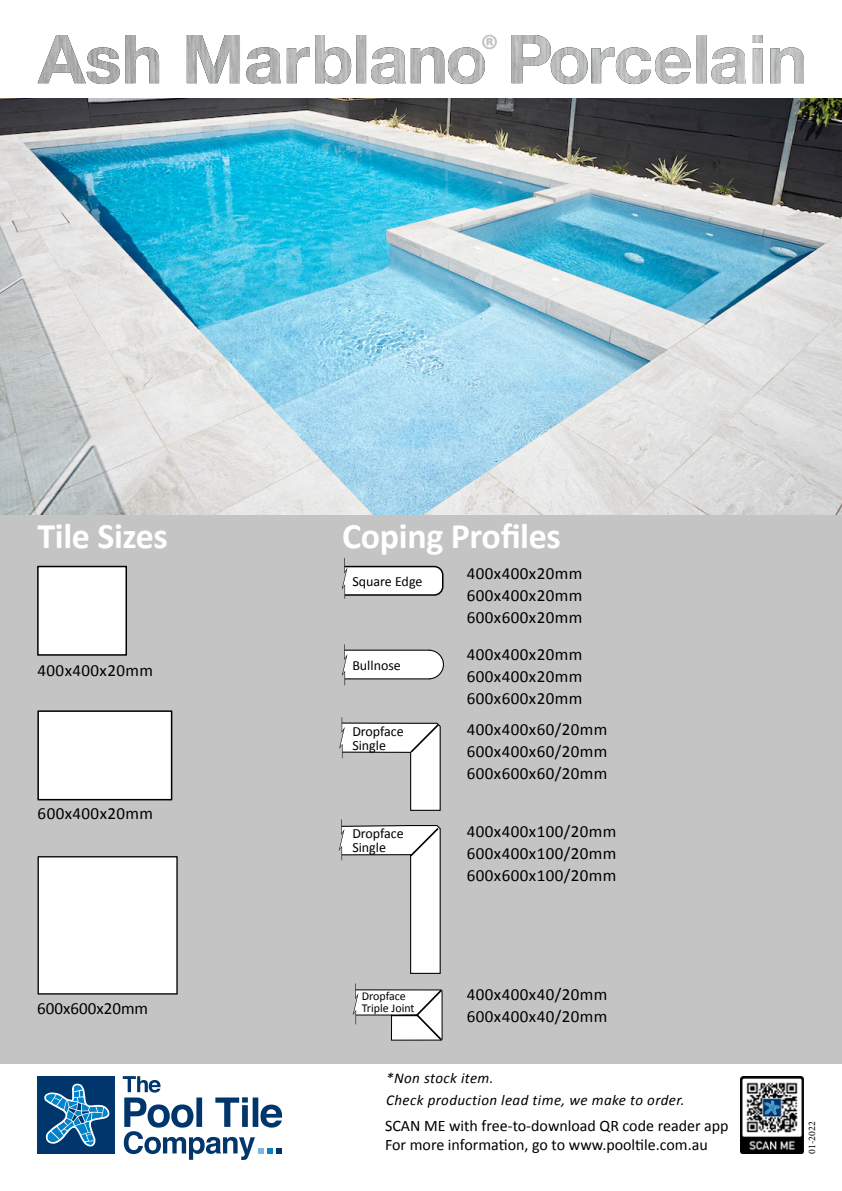
<style>
.page{position:relative;width:842px;height:1191px;background:#fff}
.page>*{position:absolute;margin:0;border:0;box-sizing:border-box;transform-origin:0 0}
.t1{font:700 36px "Calibri";letter-spacing:-.01em;color:#fff}
.t2{font:17px/22px "Calibri";letter-spacing:.025em;color:#000;text-align:justify}
.t3{font:17px "Calibri";color:#000}
.t4{font:16px/19.2px "Calibri";color:#000}
.t5{font:italic 15px/22px "Calibri";letter-spacing:.025em;color:#000}
.t6{font:14px/14px "Calibri";color:#000}
.t7{font:12px/12px "Calibri";color:#000}
.t8{font:10px "Minion Pro";color:#000}
</style>
<div class="page">
<div style="left:0;top:507px;width:842px;height:556px;background:#c4c4c4"></div>
<div style="left:37px;top:1076px;width:78px;height:77px;background:#00366b"></div>
<svg style="left:44px;top:1083px;width:66px;height:64px"></svg>
<svg style="left:123px;top:1076px;width:159px;height:84px"></svg>
<img style="left:0;top:98px;width:842px;height:416px">
<div style="left:38px;top:566px;width:88px;height:89px;background:#fff"></div>
<div style="left:37px;top:566px;width:90px;height:89px;border:2px solid #000"></div>
<div style="left:38px;top:856px;width:139px;height:138px;background:#fff"></div>
<div style="left:38px;top:856px;width:140px;height:138px;border:1px solid #000"></div>
<div style="left:38px;top:711px;width:134px;height:88px;background:#fff"></div>
<div style="left:37px;top:710px;width:135px;height:90px;border:2px solid #000"></div>
<img style="left:741px;top:1076px;width:62px;height:78px">
<svg style="left:341px;top:558px;width:103px;height:41px"></svg>
<svg style="left:341px;top:644px;width:103px;height:41px"></svg>
<svg style="left:339px;top:717px;width:102px;height:94px"></svg>
<svg style="left:338px;top:819px;width:103px;height:155px"></svg>
<svg style="left:38px;top:35px;width:766px;height:49px"></svg>
<svg style="left:352px;top:983px;width:91px;height:58px"></svg>
<h1 class="t1" style="left:37px;top:513px;width:132px">Tile Sizes</h1>
<h1 class="t1" style="left:342px;top:513px;width:220px">Coping Profiles</h1>
<p class="t2" style="left:467px;top:562px;width:117px">400x400x20mm 600x400x20mm 600x600x20mm</p>
<p class="t6" style="left:352px;top:574px;width:72px">Square Edge</p>
<p class="t2" style="left:38px;top:659px;width:117px">400x400x20mm</p>
<p class="t2" style="left:38px;top:803px;width:117px">600x400x20mm</p>
<p class="t3" style="left:37px;top:997px;width:112px">600x600x20mm</p>
<p class="t6" style="left:352px;top:658px;width:50px">Bullnose</p>
<p class="t6" style="left:352px;top:724px;width:53px">Dropface<br>Single</p>
<p class="t6" style="left:352px;top:826px;width:53px">Dropface<br>Single</p>
<p class="t7" style="left:362px;top:990px;width:54px">Dropface<br>Triple Joint</p>
<p class="t2" style="left:467px;top:643px;width:117px">400x400x20mm 600x400x20mm 600x600x20mm</p>
<p class="t2" style="left:467px;top:718px;width:142px">400x400x60/20mm 600x400x60/20mm 600x600x60/20mm</p>
<p class="t2" style="left:467px;top:820px;width:151px">400x400x100/20mm 600x400x100/20mm 600x600x100/20mm</p>
<p class="t2" style="left:467px;top:983px;width:142px">400x400x40/20mm<br>600x400x40/20mm</p>
<p class="t5" style="left:386px;top:1066px;width:300px">*Non stock item.<br>Check production lead time, we make to order.</p>
<p class="t4" style="left:385px;top:1116px;width:345px">SCAN ME with free-to-download QR code reader app<br>For more information, go to www.pooltile.com.au</p>
<p class="t8" style="left:805px;top:1154px;width:34px;rotate:-90deg">01-2022</p>
</div>
